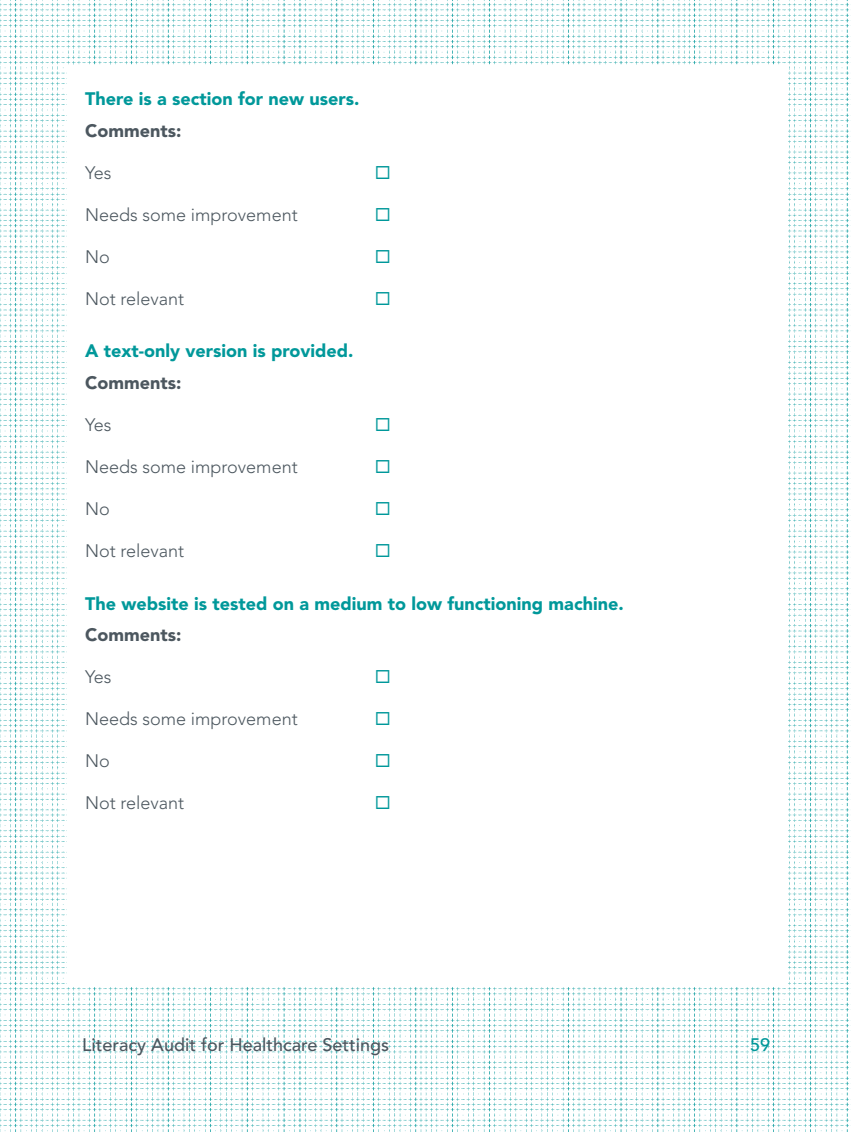
<style>
.page{position:relative;width:851px;height:1132px;background:#fff}
.page>*{position:absolute;margin:0;border:0;box-sizing:border-box;transform-origin:0 0}
.t1{font:300 18px "Avenir";color:#4c575f}
.t2{font:900 18px "Avenir";color:#00989a}
.t3{font:500 18px "Avenir";color:#4c575f}
.t4{font:900 18px "Avenir";color:#4c575f}
.t5{font:500 18px "Avenir";color:#00989a}
</style>
<div class="page">
<img style="left:0;top:0;width:849px;height:1131px">
<div style="left:67px;top:66px;width:720px;height:920px;background:#fff"></div>
<p class="t2" style="left:85px;top:88px;width:276px">There is a section for new users.</p>
<p class="t4" style="left:85px;top:119px;width:98px">Comments:</p>
<p class="t1" style="left:85px;top:162px;width:28px">Yes</p>
<p class="t1" style="left:85px;top:204px;width:214px">Needs some improvement</p>
<p class="t1" style="left:85px;top:246px;width:26px">No</p>
<p class="t1" style="left:85px;top:288px;width:101px">Not relevant</p>
<p class="t2" style="left:85px;top:340px;width:270px">A text-only version is provided.</p>
<p class="t4" style="left:85px;top:371px;width:98px">Comments:</p>
<p class="t1" style="left:85px;top:414px;width:28px">Yes</p>
<p class="t1" style="left:85px;top:456px;width:214px">Needs some improvement</p>
<p class="t1" style="left:85px;top:498px;width:26px">No</p>
<p class="t1" style="left:85px;top:540px;width:101px">Not relevant</p>
<p class="t2" style="left:85px;top:592px;width:540px">The website is tested on a medium to low functioning machine.</p>
<p class="t4" style="left:85px;top:623px;width:98px">Comments:</p>
<p class="t1" style="left:85px;top:666px;width:28px">Yes</p>
<p class="t1" style="left:85px;top:708px;width:214px">Needs some improvement</p>
<p class="t1" style="left:85px;top:750px;width:26px">No</p>
<p class="t1" style="left:85px;top:792px;width:101px">Not relevant</p>
<p class="t3" style="left:82px;top:1033px;width:308px">Literacy Audit for Healthcare Settings</p>
<p class="t5" style="left:750px;top:1033px;width:20px">59</p>
</div>
